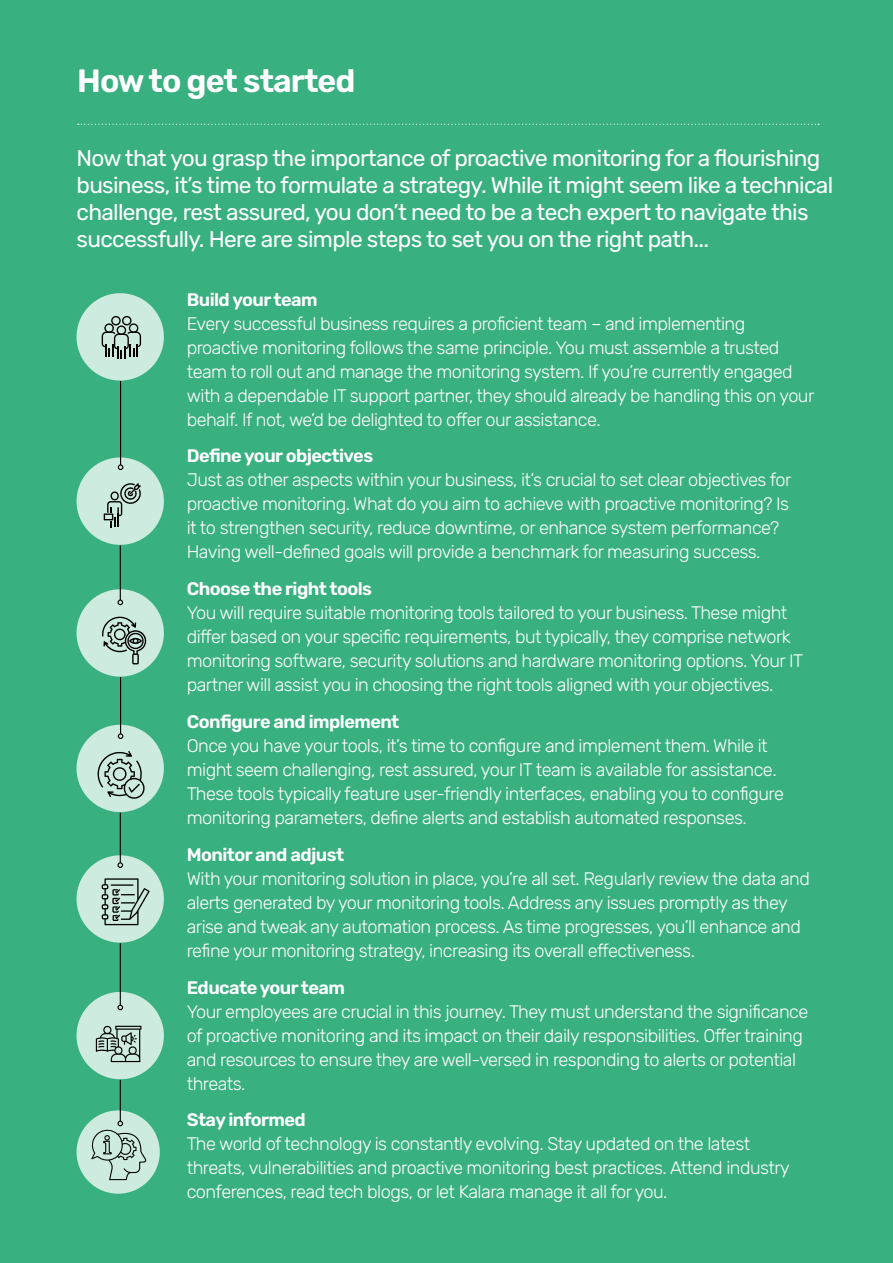
<style>
.page{position:relative;width:893px;height:1263px;background:#39b080}
.page>*{position:absolute;margin:0;border:0;box-sizing:border-box;transform-origin:0 0}
.t1{font:600 32.25px "Rubik";letter-spacing:-.03em;color:#fff}
.t2{font:22.65px/27.2px "Rubik";letter-spacing:-.03em;color:#fff}
.t3{font:300 18.15px/24px "Rubik";letter-spacing:-.03em;color:#fff}
.s1{font-weight:600}
</style>
<div class="page">
<svg style="left:78px;top:124px;width:741px;height:1px"></svg>
<div style="left:77px;top:293px;width:87px;height:88px;background:#cdebdf;border-radius:50%"></div>
<svg style="left:102px;top:316px;width:39px;height:43px"></svg>
<div style="left:77px;top:457px;width:87px;height:88px;background:#cdebdf;border-radius:50%"></div>
<svg style="left:104px;top:483px;width:37px;height:44px"></svg>
<div style="left:77px;top:589px;width:87px;height:88px;background:#cdebdf;border-radius:50%"></div>
<div style="left:77px;top:725px;width:87px;height:87px;background:#cdebdf;border-radius:50%"></div>
<div style="left:77px;top:855px;width:87px;height:88px;background:#cdebdf;border-radius:50%"></div>
<div style="left:77px;top:992px;width:87px;height:87px;background:#cdebdf;border-radius:50%"></div>
<svg style="left:77px;top:1110px;width:83px;height:84px;background:#c8e8db"></svg>
<svg style="left:97px;top:751px;width:48px;height:48px"></svg>
<svg style="left:102px;top:616px;width:44px;height:48px"></svg>
<svg style="left:96px;top:1026px;width:45px;height:36px"></svg>
<svg style="left:101px;top:878px;width:49px;height:47px"></svg>
<hr style="left:120px;top:381px;width:1px;height:84px;background:#000">
<svg style="left:118px;top:464px;width:5px;height:6px"></svg>
<hr style="left:120px;top:545px;width:1px;height:55px;background:#000">
<svg style="left:117px;top:599px;width:6px;height:6px"></svg>
<hr style="left:120px;top:677px;width:1px;height:57px;background:#000">
<svg style="left:118px;top:733px;width:5px;height:6px"></svg>
<hr style="left:120px;top:813px;width:1px;height:50px;background:#000">
<svg style="left:117px;top:862px;width:6px;height:6px"></svg>
<hr style="left:120px;top:943px;width:1px;height:62px;background:#000">
<svg style="left:117px;top:1005px;width:6px;height:5px"></svg>
<hr style="left:120px;top:1080px;width:1px;height:41px;background:#000">
<svg style="left:91px;top:1121px;width:56px;height:59px;background:#b3cec3"></svg>
<p class="t1" style="left:77px;top:62px;width:280px">How to get started</p>
<p class="t2" style="left:77px;top:145px;width:758px">Now that you grasp the importance of proactive monitoring for a flourishing business, it’s time to formulate a strategy. While it might seem like a technical challenge, rest assured, you don’t need to be a tech expert to navigate this successfully. Here are simple steps to set you on the right path...</p>
<p class="t3" style="left:187px;top:288px;width:629px"><span class="s1">Build your team<br></span>Every successful business requires a proficient team – and implementing proactive monitoring follows the same principle. You must assemble a trusted team to roll out and manage the monitoring system. If you’re currently engaged with a dependable IT support partner, they should already be handling this on your behalf. If not, we’d be delighted to offer our assistance.</p>
<p class="t3" style="left:187px;top:445px;width:606px"><span class="s1">Define your objectives<br></span>Just as other aspects within your business, it’s crucial to set clear objectives for proactive monitoring. What do you aim to achieve with proactive monitoring? Is it to strengthen security, reduce downtime, or enhance system performance?<br>Having well-defined goals will provide a benchmark for measuring success.</p>
<p class="t3" style="left:187px;top:577px;width:618px"><span class="s1">Choose the right tools<br></span>You will require suitable monitoring tools tailored to your business. These might differ based on your specific requirements, but typically, they comprise network monitoring software, security solutions and hardware monitoring options. Your IT partner will assist you in choosing the right tools aligned with your objectives.</p>
<p class="t3" style="left:187px;top:710px;width:599px"><span class="s1">Configure and implement<br></span>Once you have your tools, it’s time to configure and implement them. While it might seem challenging, rest assured, your IT team is available for assistance.<br>These tools typically feature user-friendly interfaces, enabling you to configure monitoring parameters, define alerts and establish automated responses.</p>
<p class="t3" style="left:187px;top:843px;width:625px"><span class="s1">Monitor and adjust<br></span>With your monitoring solution in place, you’re all set. Regularly review the data and alerts generated by your monitoring tools. Address any issues promptly as they arise and tweak any automation process. As time progresses, you’ll enhance and refine your monitoring strategy, increasing its overall effectiveness.</p>
<p class="t3" style="left:187px;top:976px;width:623px"><span class="s1">Educate your team<br></span>Your employees are crucial in this journey. They must understand the significance of proactive monitoring and its impact on their daily responsibilities. Offer training and resources to ensure they are well-versed in responding to alerts or potential threats.</p>
<p class="t3" style="left:187px;top:1108px;width:605px"><span class="s1">Stay informed<br></span>The world of technology is constantly evolving. Stay updated on the latest threats, vulnerabilities and proactive monitoring best practices. Attend industry conferences, read tech blogs, or let Kalara manage it all for you.</p>
</div>
